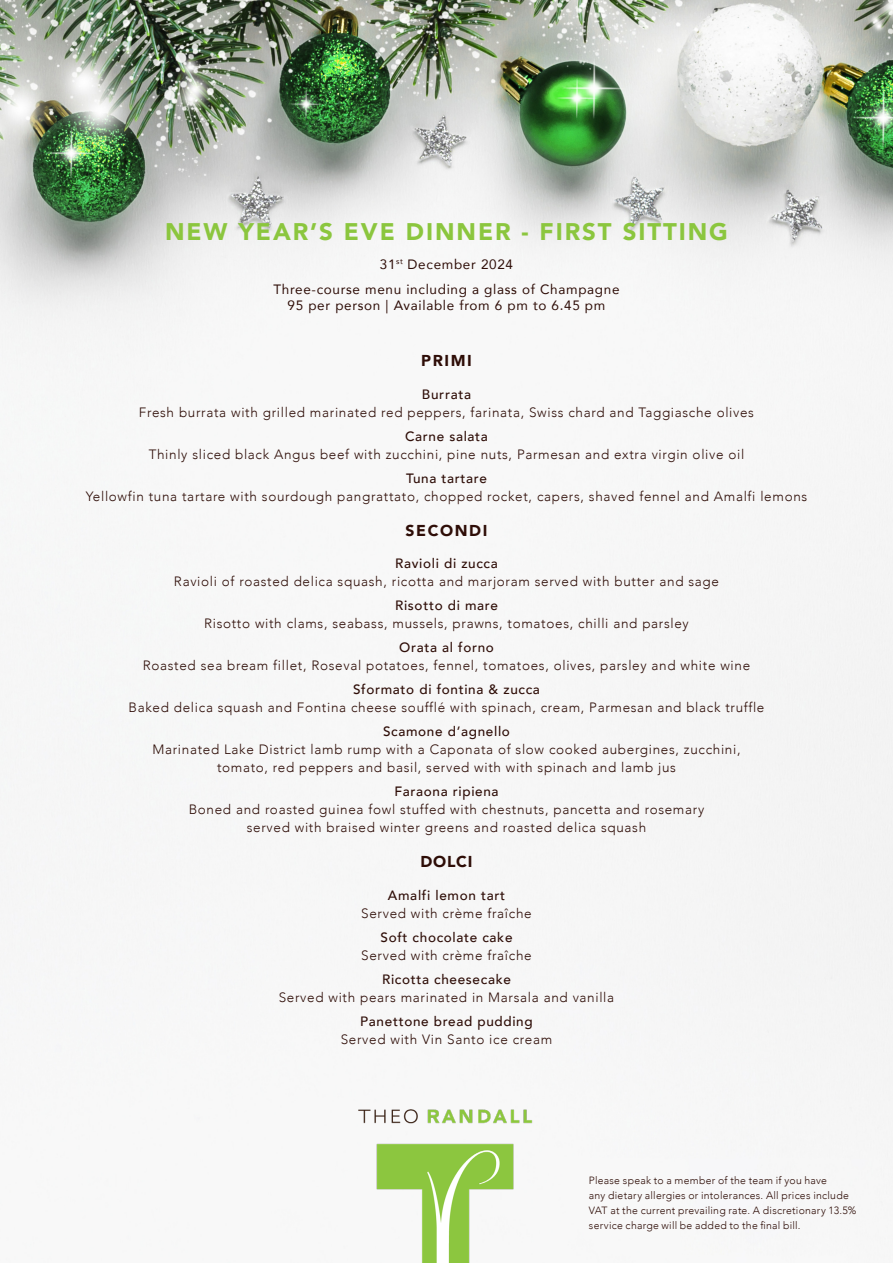
<style>
.page{position:relative;width:893px;height:1263px;background:#fff}
.page>*{position:absolute;margin:0;border:0;box-sizing:border-box;transform-origin:0 0}
.Location{font:900 24px "Avenir";letter-spacing:.08em;color:#8bc63e}
.t1{font:900 15.75px "Avenir";letter-spacing:.1em;color:#2e0d07}
.t2{font:300 13.5px "Avenir";letter-spacing:.05em;color:#2e0d07}
.t3{font:500 13.5px "Avenir";letter-spacing:.05em;color:#2e0d07}
.Location-2{font:13.5px "Avenir";letter-spacing:.05em;color:#2e0d07}
.t4{font:300 10.5px/15px "Avenir";letter-spacing:.025em;color:#2e0d07}
</style>
<div class="page">
<img style="left:0;top:0;width:893px;height:1263px">
<img style="left:354px;top:1110px;width:184px;height:153px">
<p class="Location" style="left:165px;top:211px;width:564px">NEW YEAR’S EVE DINNER - FIRST SITTING</p>
<p class="Location-2" style="left:380px;top:253px;width:135px">31<sup>st</sup> December 2024</p>
<p class="Location-2" style="left:273px;top:278px;width:348px">Three-course menu including a glass of Champagne</p>
<p class="Location-2" style="left:288px;top:294px;width:319px">95 per person | Available from 6 pm to 6.45 pm</p>
<p class="t1" style="left:421px;top:347px;width:52px">PRIMI</p>
<p class="t3" style="left:422px;top:382px;width:51px">Burrata</p>
<p class="t2" style="left:139px;top:404px;width:617px">Fresh burrata with grilled marinated red peppers, farinata, Swiss chard and Taggiasche olives</p>
<p class="t3" style="left:405px;top:424px;width:84px">Carne salata</p>
<p class="t2" style="left:149px;top:446px;width:597px">Thinly sliced black Angus beef with zucchini, pine nuts, Parmesan and extra virgin olive oil</p>
<p class="t3" style="left:406px;top:466px;width:82px">Tuna tartare</p>
<p class="t2" style="left:86px;top:488px;width:723px">Yellowfin tuna tartare with sourdough pangrattato, chopped rocket, capers, shaved fennel and Amalfi lemons</p>
<p class="t1" style="left:406px;top:517px;width:83px">SECONDI</p>
<p class="t3" style="left:395px;top:552px;width:104px">Ravioli di zucca</p>
<p class="t2" style="left:174px;top:574px;width:546px">Ravioli of roasted delica squash, ricotta and marjoram served with butter and sage</p>
<p class="t3" style="left:395px;top:594px;width:104px">Risotto di mare</p>
<p class="t2" style="left:204px;top:616px;width:486px">Risotto with clams, seabass, mussels, prawns, tomatoes, chilli and parsley</p>
<p class="t3" style="left:399px;top:636px;width:96px">Orata al forno</p>
<p class="t2" style="left:143px;top:658px;width:609px">Roasted sea bream fillet, Roseval potatoes, fennel, tomatoes, olives, parsley and white wine</p>
<p class="t3" style="left:353px;top:678px;width:188px">Sformato di fontina &amp; zucca</p>
<p class="t2" style="left:129px;top:700px;width:637px">Baked delica squash and Fontina cheese soufflé with spinach, cream, Parmesan and black truffle</p>
<p class="t3" style="left:383px;top:720px;width:128px">Scamone d’agnello</p>
<p class="t2" style="left:152px;top:742px;width:590px">Marinated Lake District lamb rump with a Caponata of slow cooked aubergines, zucchini,</p>
<p class="t2" style="left:217px;top:760px;width:460px">tomato, red peppers and basil, served with with spinach and lamb jus</p>
<p class="t3" style="left:394px;top:780px;width:106px">Faraona ripiena</p>
<p class="t2" style="left:189px;top:802px;width:517px">Boned and roasted guinea fowl stuffed with chestnuts, pancetta and rosemary</p>
<p class="t2" style="left:247px;top:820px;width:401px">served with braised winter greens and roasted delica squash</p>
<p class="t1" style="left:420px;top:848px;width:54px">DOLCI</p>
<p class="t3" style="left:388px;top:883px;width:119px">Amalfi lemon tart</p>
<p class="t2" style="left:361px;top:905px;width:172px">Served with crème fraîche</p>
<p class="t3" style="left:380px;top:925px;width:134px">Soft chocolate cake</p>
<p class="t2" style="left:361px;top:947px;width:172px">Served with crème fraîche</p>
<p class="t3" style="left:382px;top:967px;width:130px">Ricotta cheesecake</p>
<p class="t2" style="left:279px;top:989px;width:337px">Served with pears marinated in Marsala and vanilla</p>
<p class="t3" style="left:360px;top:1009px;width:174px">Panettone bread pudding</p>
<p class="t2" style="left:341px;top:1031px;width:213px">Served with Vin Santo ice cream</p>
<p class="t4" style="left:589px;top:1173px;width:269px">Please speak to a member of the team if you have<br>any dietary allergies or intolerances. All prices include VAT at the current prevailing rate. A discretionary 13.5% service charge will be added to the final bill.</p>
</div>
